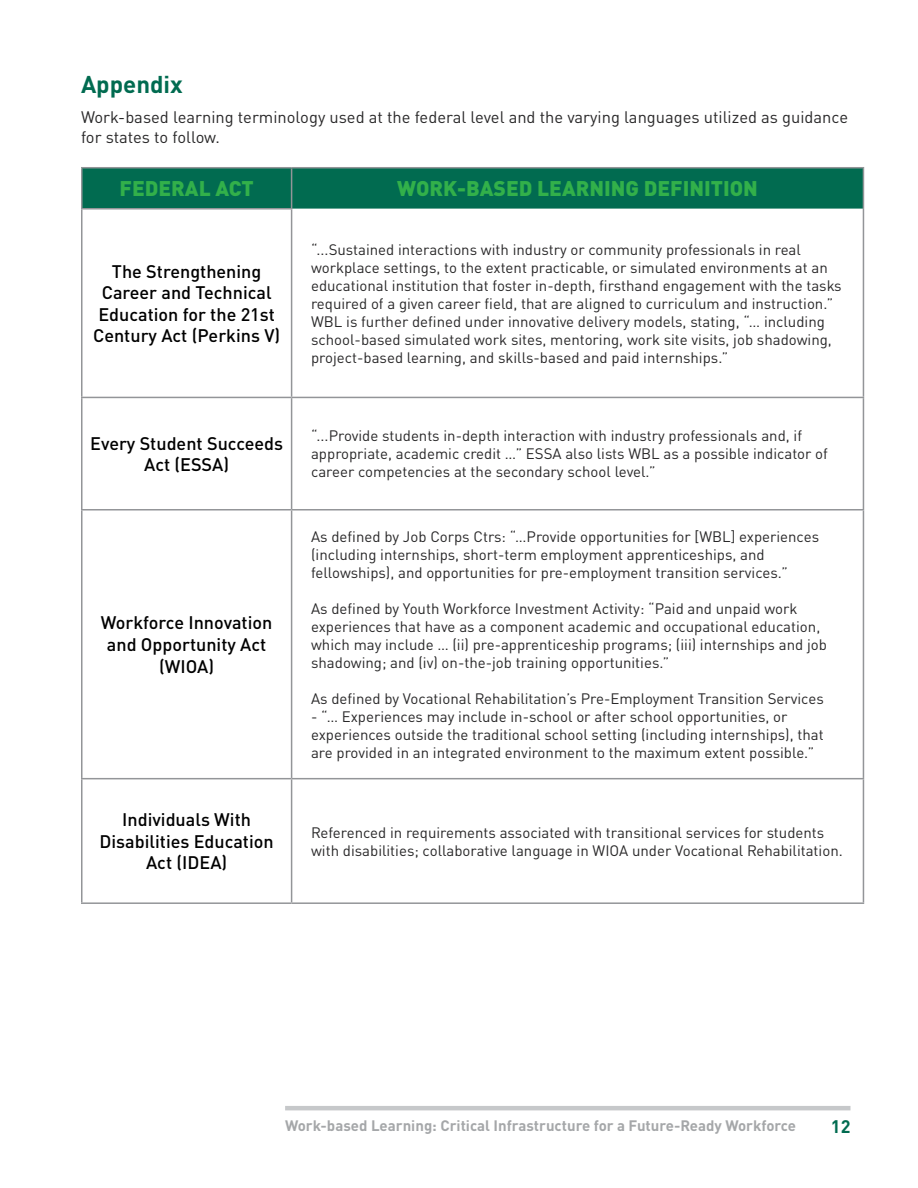
<style>
.page{position:relative;width:918px;height:1188px;background:#fff}
.page>*{position:absolute;margin:0;border:0;box-sizing:border-box;transform-origin:0 0}
.t1{font:700 24px "DINOT";color:#016b50}
.t2{font:900 21px "DINOT";color:#32b04a}
.t3{font:500 18px/21.6px "DINOT";color:#000;text-align:center}
.t4{font:700 18px "DINOT";color:#016b50}
.t5{font:16.5px/19.8px "DINOT";color:#292829}
.t6{font:15px/18px "DINOT";color:#292829}
.t7{font:700 15px "DINOT";color:#a5a7a9}
</style>
<div class="page">
<hr style="left:285px;top:1106px;width:565px;height:4px;background:#c6c8ca">
<div style="left:82px;top:168px;width:781px;height:41px;background:#016b50"></div>
<svg style="left:82px;top:209px;width:781px;height:693px"></svg>
<hr style="left:292px;top:167px;width:572px;height:1px;background:#939598">
<hr style="left:863px;top:168px;width:1px;height:41px;background:#939598">
<hr style="left:863px;top:209px;width:1px;height:188px;background:#939598">
<hr style="left:863px;top:398px;width:1px;height:111px;background:#939598">
<hr style="left:863px;top:511px;width:1px;height:267px;background:#939598">
<hr style="left:863px;top:779px;width:1px;height:123px;background:#939598">
<hr style="left:81px;top:167px;width:211px;height:1px;background:#939598">
<hr style="left:81px;top:168px;width:1px;height:40px;background:#939598">
<hr style="left:291px;top:168px;width:1px;height:40px;background:#939598">
<hr style="left:81px;top:208px;width:211px;height:2px;background:#939598">
<hr style="left:81px;top:210px;width:1px;height:187px;background:#939598">
<hr style="left:291px;top:210px;width:1px;height:187px;background:#939598">
<hr style="left:81px;top:397px;width:211px;height:1px;background:#939598">
<hr style="left:81px;top:398px;width:1px;height:111px;background:#939598">
<hr style="left:291px;top:398px;width:1px;height:111px;background:#939598">
<hr style="left:81px;top:509px;width:211px;height:2px;background:#939598">
<hr style="left:81px;top:511px;width:1px;height:267px;background:#939598">
<hr style="left:291px;top:511px;width:1px;height:267px;background:#939598">
<hr style="left:81px;top:778px;width:211px;height:1px;background:#939598">
<hr style="left:81px;top:779px;width:1px;height:123px;background:#939598">
<hr style="left:291px;top:779px;width:1px;height:123px;background:#939598">
<hr style="left:81px;top:902px;width:211px;height:2px;background:#939598">
<hr style="left:292px;top:397px;width:572px;height:1px;background:#939598">
<hr style="left:292px;top:509px;width:572px;height:2px;background:#939598">
<hr style="left:292px;top:778px;width:572px;height:1px;background:#939598">
<hr style="left:292px;top:902px;width:572px;height:2px;background:#939598">
<h1 class="t1" style="left:81px;top:68px;width:103px">Appendix</h1>
<p class="t5" style="left:81px;top:107px;width:769px">Work-based learning terminology used at the federal level and the varying languages utilized as guidance for states to follow.</p>
<h2 class="t2" style="left:120px;top:175px;width:136px">FEDERAL ACT</h2>
<h2 class="t2" style="left:397px;top:175px;width:362px">WORK-BASED LEARNING DEFINITION</h2>
<p class="t3" style="left:93px;top:260px;width:189px">The Strengthening<br>Career and Technical<br>Education for the 21st<br>Century Act (Perkins V)</p>
<p class="t6" style="left:311px;top:240px;width:532px">“...Sustained interactions with industry or community professionals in real workplace settings, to the extent practicable, or simulated environments at an educational institution that foster in-depth, firsthand engagement with the tasks required of a given career field, that are aligned to curriculum and instruction.” WBL is further defined under innovative delivery models, stating, “… including school-based simulated work sites, mentoring, work site visits, job shadowing, project-based learning, and skills-based and paid internships.”</p>
<p class="t3" style="left:90px;top:432px;width:194px">Every Student Succeeds<br>Act (ESSA)</p>
<p class="t6" style="left:311px;top:427px;width:518px">“...Provide students in-depth interaction with industry professionals and, if appropriate, academic credit …” ESSA also lists WBL as a possible indicator of career competencies at the secondary school level.”</p>
<p class="t3" style="left:101px;top:612px;width:173px">Workforce Innovation and Opportunity Act (WIOA)</p>
<p class="t3" style="left:100px;top:809px;width:176px">Individuals With<br>Disabilities Education<br>Act (IDEA)</p>
<p class="t6" style="left:311px;top:527px;width:510px">As defined by Job Corps Ctrs: “…Provide opportunities for [WBL] experiences (including internships, short-term employment apprenticeships, and fellowships), and opportunities for pre-employment transition services.”</p>
<p class="t6" style="left:311px;top:599px;width:517px">As defined by Youth Workforce Investment Activity: “Paid and unpaid work experiences that have as a component academic and occupational education, which may include … (ii) pre-apprenticeship programs; (iii) internships and job shadowing; and (iv) on-the-job training opportunities.”</p>
<p class="t6" style="left:311px;top:689px;width:514px">As defined by Vocational Rehabilitation’s Pre-Employment Transition Services</p>
<p class="t6" style="left:311px;top:707px;width:514px">- “… Experiences may include in-school or after school opportunities, or experiences outside the traditional school setting (including internships), that are provided in an integrated environment to the maximum extent possible.”</p>
<p class="t6" style="left:311px;top:823px;width:533px">Referenced in requirements associated with transitional services for students with disabilities; collaborative language in WIOA under Vocational Rehabilitation.</p>
<p class="t7" style="left:285px;top:1115px;width:512px">Work-based Learning: Critical Infrastructure for a Future-Ready Workforce</p>
<p class="t4" style="left:831px;top:1115px;width:21px">12</p>
</div>
